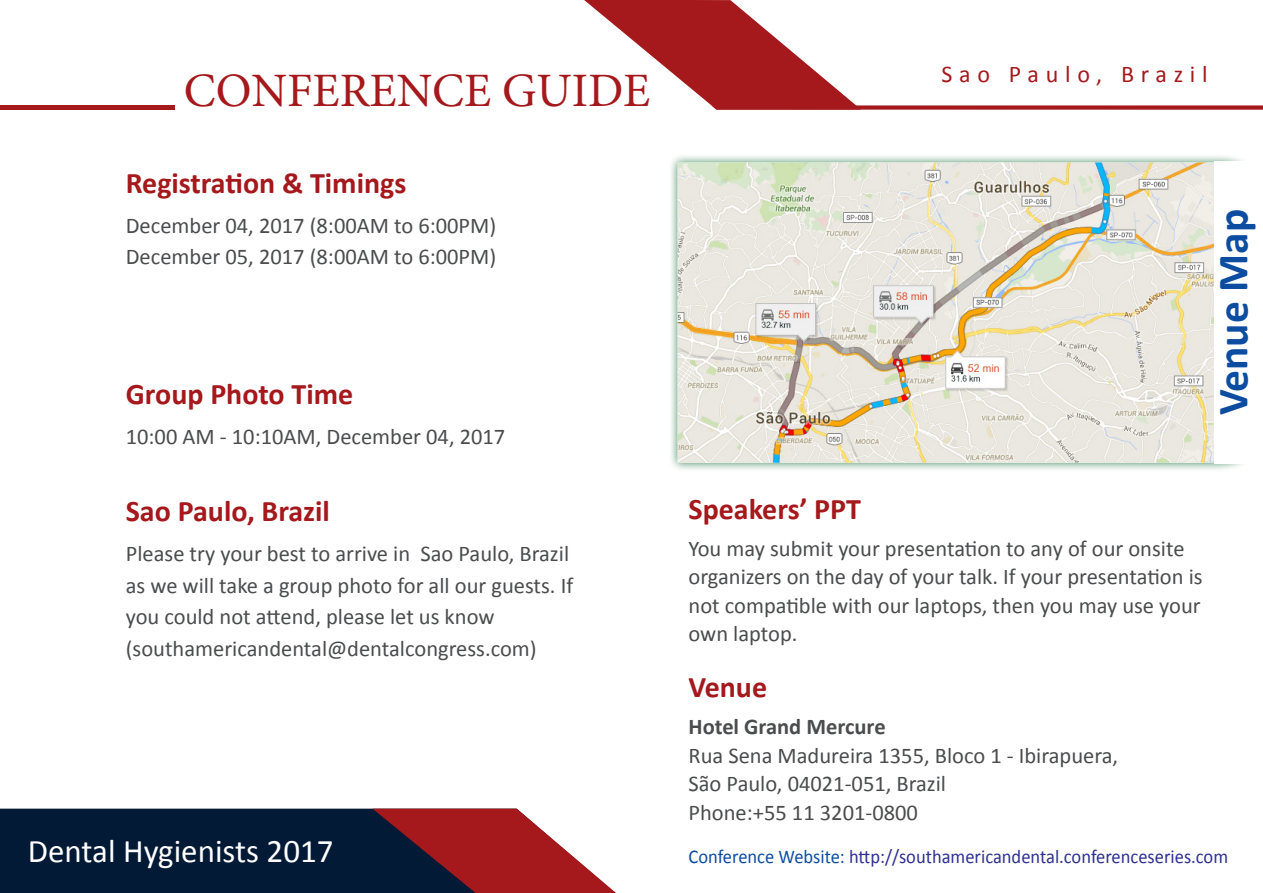
<style>
.page{position:relative;width:1263px;height:893px;background:#fff}
.page>*{position:absolute;margin:0;border:0;box-sizing:border-box;transform-origin:0 0}
.t1{font:48px "Minion Pro";color:#a5181b}
.t2{font:700 43.5px "Calibri";color:#0d4da1}
.t3{font:33px "Calibri";color:#fff}
.t4{font:700 30px "Calibri";color:#a5181b}
.t5{font:24px "Calibri";letter-spacing:.28em;color:#a5181b}
.t6{font:22.5px/28.5px "Calibri";color:#4b4c4d}
.t7{font:700 22.5px "Calibri";color:#4b4c4d}
.t8{font:19.5px "Calibri";color:#2e3092;scale:.95 1}
.s1{color:#0d4da1}
</style>
<div class="page">
<div style="left:0;top:809px;width:372px;height:84px;background:#031a36"></div>
<svg style="left:372px;top:809px;width:244px;height:84px"></svg>
<svg style="left:584px;top:0;width:679px;height:110px"></svg>
<div style="left:0;top:105px;width:174px;height:5px;background:#a5181b"></div>
<div style="left:669px;top:153px;width:594px;height:319px;background:#00652e;opacity:.75"></div>
<img style="left:678px;top:162px;width:537px;height:301px">
<div style="left:1215px;top:161px;width:48px;height:302px;background:#fff"></div>
<p class="t1" style="left:184px;top:59px;width:468px">CONFERENCE GUIDE</p>
<p class="t4" style="left:126px;top:164px;width:282px">Registration &amp; Timings</p>
<p class="t6" style="left:126px;top:211px;width:372px">December 04, 2017 (8:00AM to 6:00PM)</p>
<p class="t6" style="left:126px;top:243px;width:372px">December 05, 2017 (8:00AM to 6:00PM)</p>
<p class="t4" style="left:126px;top:375px;width:229px">Group Photo Time</p>
<p class="t6" style="left:126px;top:423px;width:381px">10:00 AM - 10:10AM, December 04, 2017</p>
<p class="t4" style="left:126px;top:492px;width:206px">Sao Paulo, Brazil</p>
<p class="t6" style="left:126px;top:538px;width:449px;line-height:31.5px">Please try your best to arrive in Sao Paulo, Brazil as we will take a group photo for all our guests. If you could not attend, please let us know</p>
<p class="t6" style="left:126px;top:634px;width:412px">(southamericandental@dentalcongress.com)</p>
<p class="t5" style="left:941px;top:59px;width:268px">Sao Paulo, Brazil</p>
<p class="t2" style="left:1205px;top:415px;width:208px;rotate:-90deg">Venue Map</p>
<p class="t4" style="left:688px;top:490px;width:174px">Speakers’ PPT</p>
<p class="t6" style="left:688px;top:534px;width:516px">You may submit your presentation to any of our onsite organizers on the day of your talk. If your presentation is not compatible with our laptops, then you may use your own laptop.</p>
<p class="t4" style="left:688px;top:668px;width:80px">Venue</p>
<p class="t7" style="left:688px;top:712px;width:199px">Hotel Grand Mercure</p>
<p class="t6" style="left:688px;top:741px;width:431px">Rua Sena Madureira 1355, Bloco 1 - Ibirapuera,</p>
<p class="t6" style="left:688px;top:769px;width:259px">São Paulo, 04021-051, Brazil</p>
<p class="t6" style="left:688px;top:798px;width:231px">Phone:+55 11 3201-0800</p>
<p class="t3" style="left:28px;top:831px;width:307px">Dental Hygienists 2017</p>
<p class="t8" style="left:688px;top:844px;width:570px"><span class="s1">Conference Website:</span> http://southamericandental.conferenceseries.com</p>
</div>
